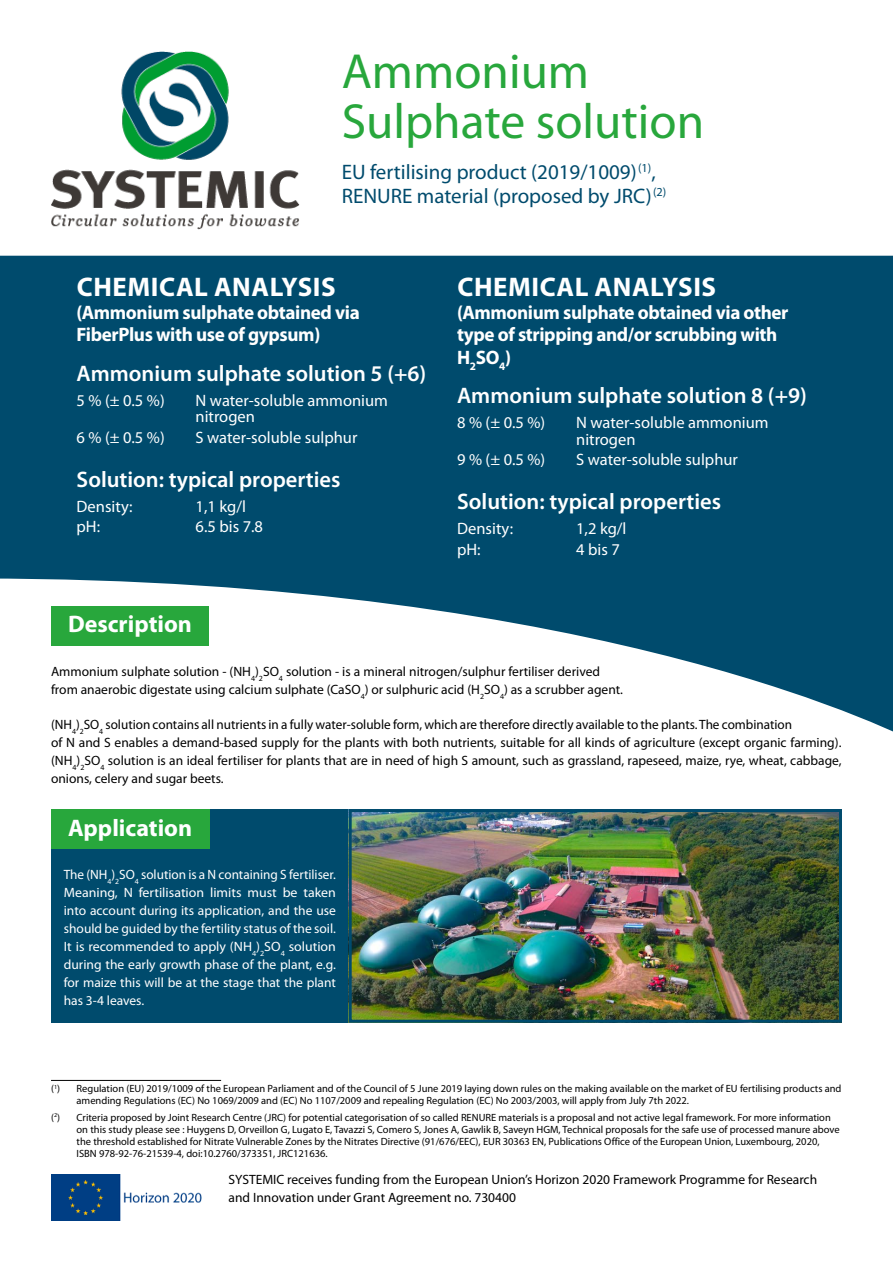
<style>
.page{position:relative;width:893px;height:1263px;background:#fff}
.page>*{position:absolute;margin:0;border:0;box-sizing:border-box;transform-origin:0 0}
.t1{font:49.5px/49.5px "Myriad Pro";color:#28a73c}
.t2{font:700 27px "Myriad Pro";letter-spacing:.02em;color:#fff}
.t3{font:700 24px "Myriad Pro";color:#fff}
.t4{font:600 22.5px "Myriad Pro";color:#fff}
.t5{font:21px/24px "Myriad Pro";color:#004b6d}
.t6{font:700 19.5px/22.5px "Myriad Pro";letter-spacing:-.02em;color:#fff}
.t7{font:16.5px/16.5px "Myriad Pro";color:#fff}
.t8{font:13.5px/18px "Myriad Pro";color:#000}
.t9{font:13.5px/18px "Myriad Pro";color:#fff;text-align:justify}
.t10{font:10.5px/12px "Myriad Pro";color:#000}
.s1{font-family:"EC Square Sans Pro"}
</style>
<div class="page">
<img style="left:51px;top:1174px;width:151px;height:46px">
<div style="left:51px;top:809px;width:308px;height:214px;background:#004b6d"></div>
<svg style="left:0;top:256px;width:893px;height:476px;fill:#004b6d"></svg>
<img style="left:353px;top:813px;width:485px;height:206px">
<div style="left:349px;top:809px;width:493px;height:214px;border:3px solid #004b6d"></div>
<hr style="left:51px;top:1080px;width:170px;height:1px;background:#000">
<img style="left:51px;top:51px;width:248px;height:179px">
<div style="left:51px;top:606px;width:158px;height:39px;background:#28a73c"></div>
<div style="left:51px;top:809px;width:158px;height:39px;background:#28a73c"></div>
<h1 class="t1" style="left:342px;top:46px;width:364px">Ammonium<br>Sulphate solution</h1>
<h3 class="t5" style="left:342px;top:159px;width:326px">EU fertilising product (2019/1009)<sup>(1)</sup>,<br>RENURE material (proposed by JRC)<sup>(2)</sup></h3>
<h2 class="t2" style="left:77px;top:269px;width:260px">CHEMICAL ANALYSIS</h2>
<h3 class="t6" style="left:77px;top:300px;width:285px">(Ammonium sulphate obtained via<br>FiberPlus with use of gypsum)</h3>
<h3 class="t4" style="left:77px;top:359px;width:351px">Ammonium sulphate solution 5 (+6)</h3>
<h3 class="t7" style="left:77px;top:391px;width:90px">5 % (± 0.5 %)</h3>
<h3 class="t7" style="left:196px;top:391px;width:194px">N water-soluble ammonium nitrogen</h3>
<h3 class="t7" style="left:77px;top:429px;width:90px">6 % (± 0.5 %)</h3>
<h3 class="t7" style="left:196px;top:429px;width:163px">S water-soluble sulphur</h3>
<h3 class="t4" style="left:77px;top:465px;width:266px">Solution: typical properties</h3>
<h3 class="t7" style="left:77px;top:497px;width:58px">Density:</h3>
<h3 class="t7" style="left:196px;top:497px;width:52px">1,1 kg/l</h3>
<h3 class="t7" style="left:77px;top:518px;width:25px">pH:</h3>
<h3 class="t7" style="left:196px;top:518px;width:69px">6.5 bis 7.8</h3>
<h2 class="t2" style="left:457px;top:269px;width:260px">CHEMICAL ANALYSIS</h2>
<h3 class="t6" style="left:457px;top:300px;width:333px">(Ammonium sulphate obtained via other type of stripping and/or scrubbing with<br>H<sub>2</sub>SO<sub>4</sub>)</h3>
<h3 class="t4" style="left:457px;top:381px;width:351px">Ammonium sulphate solution 8 (+9)</h3>
<h3 class="t7" style="left:457px;top:414px;width:90px">8 % (± 0.5 %)</h3>
<h3 class="t7" style="left:576px;top:414px;width:194px">N water-soluble ammonium nitrogen</h3>
<h3 class="t7" style="left:457px;top:451px;width:90px">9 % (± 0.5 %)</h3>
<h3 class="t7" style="left:576px;top:451px;width:163px">S water-soluble sulphur</h3>
<h3 class="t4" style="left:457px;top:487px;width:266px">Solution: typical properties</h3>
<h3 class="t7" style="left:457px;top:520px;width:58px">Density:</h3>
<h3 class="t7" style="left:576px;top:520px;width:52px">1,2 kg/l</h3>
<h3 class="t7" style="left:457px;top:541px;width:25px">pH:</h3>
<h3 class="t7" style="left:576px;top:541px;width:45px">4 bis 7</h3>
<h3 class="t3" style="left:68px;top:609px;width:125px">Description</h3>
<p class="t8" style="left:51px;top:662px;width:573px">Ammonium sulphate solution - (NH<sub>4</sub>)<sub>2</sub>SO<sub>4</sub> solution - is a mineral nitrogen/sulphur fertiliser derived from anaerobic digestate using calcium sulphate (CaSO<sub>4</sub>) or sulphuric acid (H<sub>2</sub>SO<sub>4</sub>) as a scrubber agent.</p>
<p class="t8" style="left:51px;top:715px;width:792px">(NH<sub>4</sub>)<sub>2</sub>SO<sub>4</sub> solution contains all nutrients in a fully water-soluble form, which are therefore directly available to the plants. The combination<br>of N and S enables a demand-based supply for the plants with both nutrients, suitable for all kinds of agriculture (except organic farming). (NH<sub>4</sub>)<sub>2</sub>SO<sub>4</sub> solution is an ideal fertiliser for plants that are in need of high S amount, such as grassland, rapeseed, maize, rye, wheat, cabbage, onions, celery and sugar beets.</p>
<h3 class="t3" style="left:68px;top:812px;width:126px">Application</h3>
<p class="t9" style="left:64px;top:865px;width:274px">The (NH<sub>4</sub>)<sub>2</sub>SO<sub>4</sub> solution is a N containing S fertiliser.<br>Meaning, N fertilisation limits must be taken into account during its application, and the use should be guided by the fertility status of the soil.<br>It is recommended to apply (NH<sub>4</sub>)<sub>2</sub>SO<sub>4</sub> solution during the early growth phase of the plant, e.g. for maize this will be at the stage that the plant has 3-4 leaves.</p>
<p class="t10" style="left:77px;top:1083px;width:766px;text-indent:-26px"><span class="s1">(</span><sup>1</sup>) Regulation (EU) 2019/1009 of the European Parliament and of the Council of 5 June 2019 laying down rules on the making available on the market of EU fertilising products and amending Regulations (EC) No 1069/2009 and (EC) No 1107/2009 and repealing Regulation (EC) No 2003/2003, will apply from July 7th 2022.</p>
<p class="t10" style="left:77px;top:1111px;width:765px;text-indent:-26px"><span class="s1">(</span><sup>2</sup>) Criteria proposed by Joint Research Centre (JRC) for potential categorisation of so called RENURE materials is a proposal and not active legal framework. For more information on this study please see : Huygens D, Orveillon G, Lugato E, Tavazzi S, Comero S, Jones A, Gawlik B, Saveyn HGM, Technical proposals for the safe use of processed manure above the threshold established for Nitrate Vulnerable Zones by the Nitrates Directive (91/676/EEC), EUR 30363 EN, Publications Office of the European Union, Luxembourg, 2020, ISBN 978-92-76-21539-4, doi:10.2760/373351, JRC121636.</p>
<p class="t8" style="left:229px;top:1171px;width:590px">SYSTEMIC receives funding from the European Union’s Horizon 2020 Framework Programme for Research and Innovation under Grant Agreement no. 730400</p>
</div>
